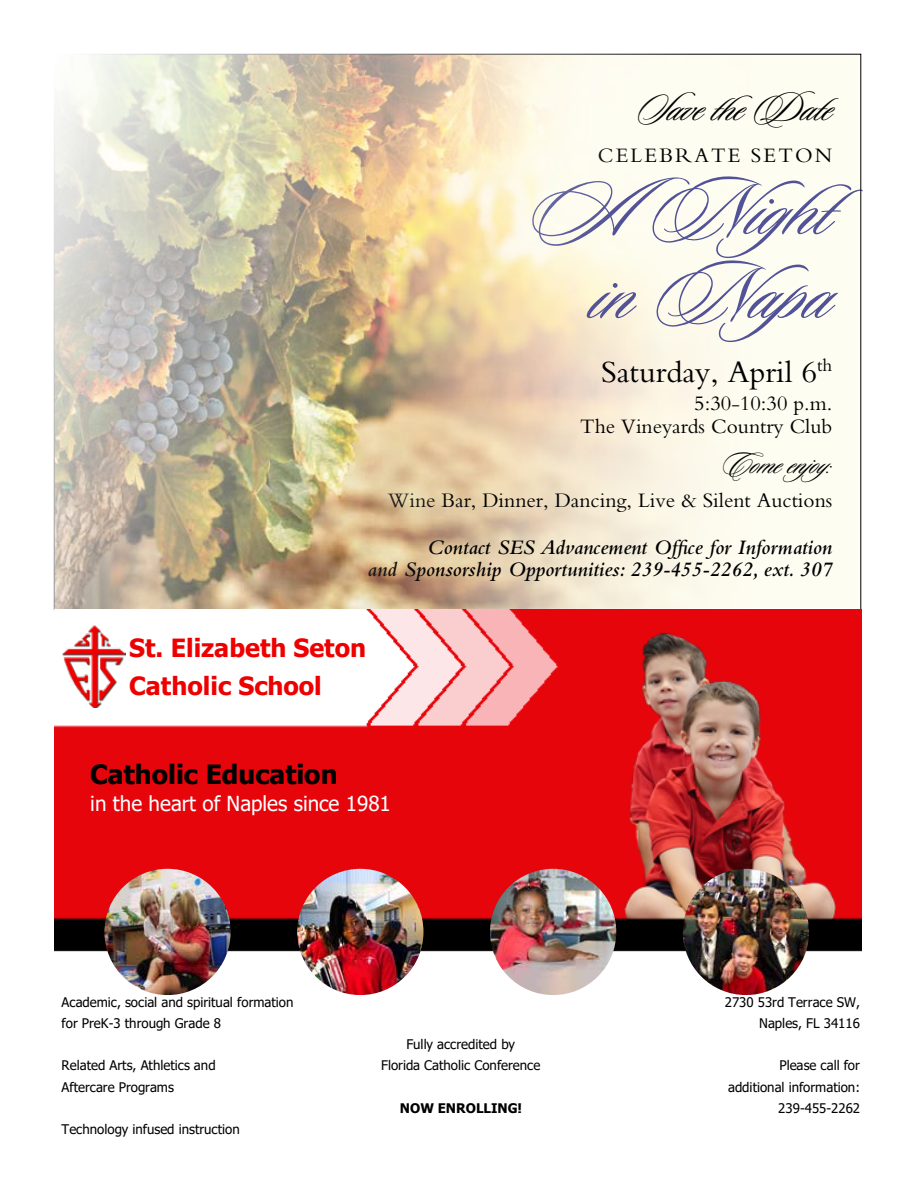
<style>
.page{position:relative;width:918px;height:1188px;background:#fff}
.page>*{position:absolute;margin:0;border:0;box-sizing:border-box;transform-origin:0 0}
.t1{font:85.8px/84px "Sloop Script Two";color:#525298}
.t2{font:42.9px "Sloop Script Two";color:#000}
.t3{font:32.25px "Bembo";color:#000}
.t4{font:32.25px "Sloop Script Two";color:#000}
.t5{font:700 26.4px "Tahoma";color:#000}
.t6{font:700 25.05px/38.7px "Tahoma";color:#ee0001}
.t7{font:italic 600 21.45px/22px "Bembo";color:#000;text-align:right}
.t8{font:21.45px/23.2px "Bembo";color:#000;text-align:right}
.t9{font:21.45px "Bembo";letter-spacing:.1em;color:#000}
.t10{font:20.7px "Tahoma";color:#fff}
.t11{font:13.2px/21.1px "Tahoma";color:#000}
.t12{font:700 13.2px "Tahoma";color:#000}
</style>
<div class="page">
<div style="left:76px;top:54px;width:785px;height:554px;background:#fefdf1"></div>
<img style="left:56px;top:56px;width:626px;height:552px">
<img style="left:54px;top:609px;width:807px;height:387px">
<img style="left:62px;top:625px;width:63px;height:83px">
<img style="left:104px;top:869px;width:127px;height:126px;border-radius:63px">
<img style="left:297px;top:869px;width:126px;height:126px;border-radius:63px">
<img style="left:490px;top:869px;width:126px;height:126px;border-radius:63px">
<img style="left:683px;top:869px;width:126px;height:126px;border-radius:63px">
<h2 class="t2" style="left:638px;top:86px;width:196px">Save the Date</h2>
<h3 class="t9" style="left:598px;top:143px;width:236px">CELEBRATE SETON</h3>
<h1 class="t1" style="left:591px;top:171px;width:281px;text-indent:-64px">ANigh t i n Napa</h1>
<h3 class="t3" style="left:601px;top:353px;width:233px">Saturday, April 6<sup>th</sup></h3>
<h3 class="t8" style="left:580px;top:391px;width:254px">5:30-10:30 p.m.<br>The Vineyards Country Club</h3>
<h3 class="t4" style="left:721px;top:447px;width:129px">Come enjoy:</h3>
<h3 class="t8" style="left:388px;top:488px;width:446px">Wine Bar, Dinner, Dancing, Live &amp; Silent Auctions</h3>
<h3 class="t7" style="left:368px;top:536px;width:466px">Contact SES Advancement Office for Information<br>and Sponsorship Opportunities: 239-455-2262, ext. 307</h3>
<h3 class="t6" style="left:129px;top:629px;width:238px">St. Elizabeth Seton<br>Catholic School</h3>
<h3 class="t5" style="left:90px;top:756px;width:249px">Catholic Education</h3>
<h3 class="t10" style="left:90px;top:789px;width:302px">in the heart of Naples since 1981</h3>
<p class="t11" style="left:62px;top:992px;width:233px">Academic, social and spiritual formation for PreK-3 through Grade 8</p>
<p class="t11" style="left:62px;top:1056px;width:156px">Related Arts, Athletics and<br>Aftercare Programs</p>
<p class="t11" style="left:62px;top:1120px;width:180px">Technology infused instruction</p>
<p class="t11" style="left:381px;top:1034px;width:161px;text-align:center">Fully accredited by<br>Florida Catholic Conference</p>
<p class="t12" style="left:400px;top:1099px;width:124px">NOW ENROLLING!</p>
<p class="t11" style="left:725px;top:992px;width:137px;text-align:right">2730 53rd Terrace SW,<br>Naples, FL 34116</p>
<p class="t11" style="left:728px;top:1056px;width:134px;text-align:right">Please call for additional information:<br>239-455-2262</p>
</div>
